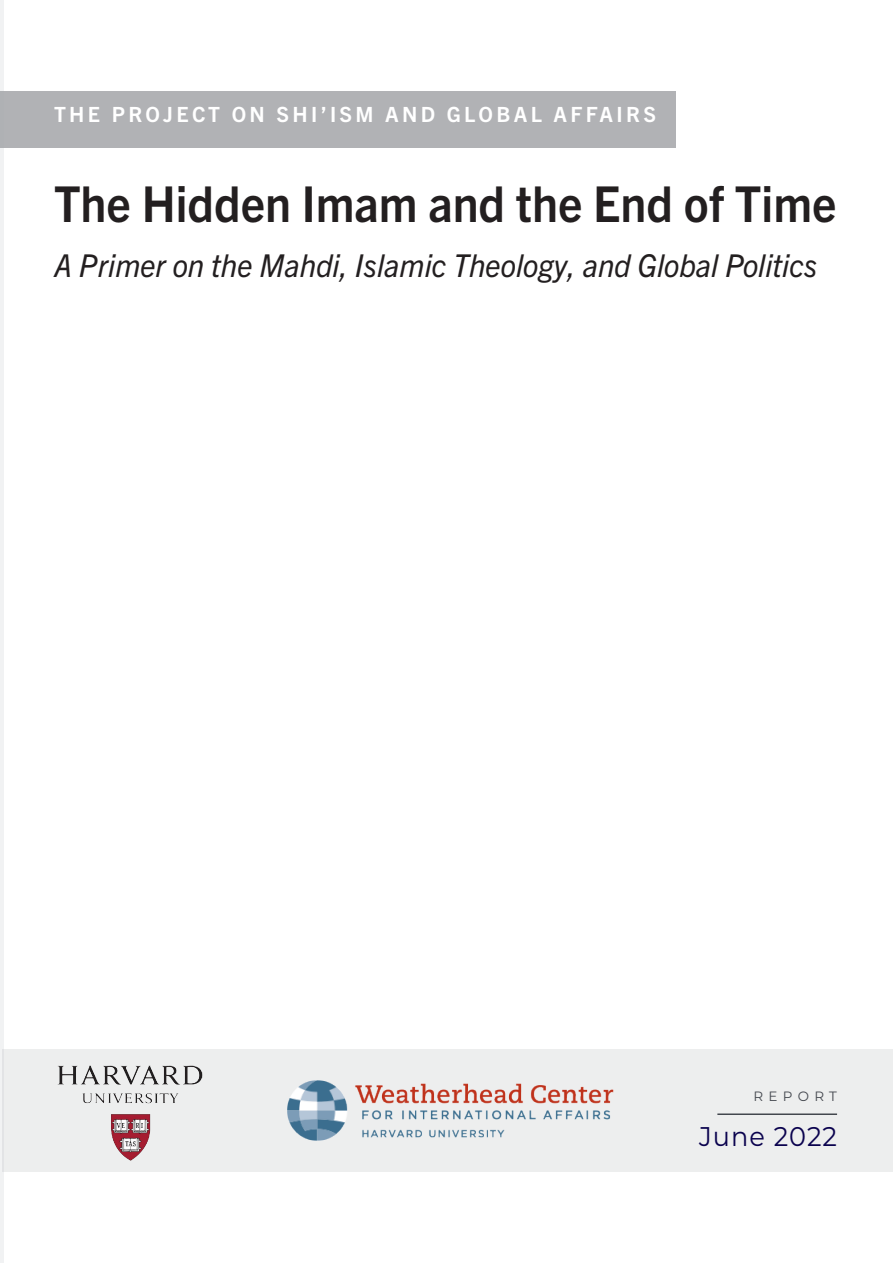
<style>
.page{position:relative;width:893px;height:1263px;background:#fff}
.page>*{position:absolute;margin:0;border:0;box-sizing:border-box;transform-origin:0 0}
.t1{font:700 49.5px "Trade Gothic Next LT Pro";color:#231f20;scale:.95 1}
.t2{font:italic 31.5px "Trade Gothic Next LT Pro";color:#231f20;scale:.95 1}
.t3{font:27px "Montserrat";letter-spacing:.04em;color:#0a024e;scale:.95 1}
.t4{font:700 21px "Trade Gothic Next LT Pro";letter-spacing:.16em;color:#fff}
.t5{font:13.5px "Montserrat";letter-spacing:.39em;color:#43474e}
</style>
<div class="page">
<hr style="left:0;top:0;width:3px;height:1263px;background:#f1f2f3">
<img style="left:3px;top:42px;width:1px;height:553px">
<div style="left:0;top:91px;width:675px;height:57px;background:#b1b2b5"></div>
<div style="left:2px;top:1049px;width:891px;height:122px;background:#edeeee"></div>
<img style="left:57px;top:1065px;width:146px;height:96px">
<img style="left:287px;top:1080px;width:327px;height:61px">
<hr style="left:717px;top:1113px;width:120px;height:2px;background:#43474e">
<p class="t4" style="left:54px;top:100px;width:604px">THE PROJECT ON SHI’ISM AND GLOBAL AFFAIRS</p>
<p class="t1" style="left:54px;top:169px;width:825px">The Hidden Imam and the End of Time</p>
<p class="t2" style="left:54px;top:244px;width:805px">A Primer on the Mahdi, Islamic Theology, and Global Politics</p>
<p class="t5" style="left:753px;top:1087px;width:85px">REPORT</p>
<p class="t3" style="left:699px;top:1118px;width:147px">June 2022</p>
</div>
